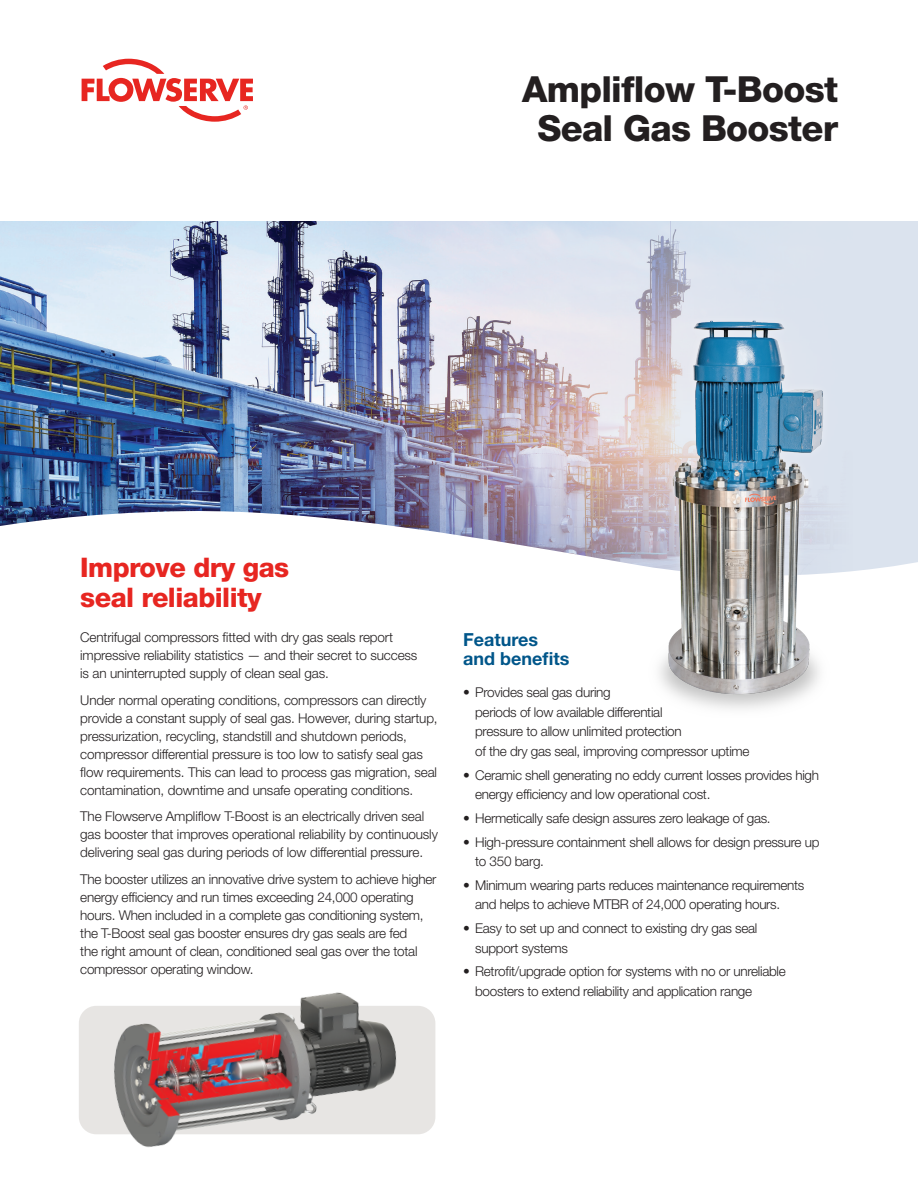
<style>
.page{position:relative;width:918px;height:1188px;background:#fff}
.page>*{position:absolute;margin:0;border:0;box-sizing:border-box;transform-origin:0 0}
.t1{font:800 36px/39px "Helvetica Neue LT Std";letter-spacing:-.02em;color:#231f20;text-align:center}
.Subhead_Level_1__blu{font:800 27px/30px "Helvetica Neue LT Std";letter-spacing:-.02em;color:#e72621}
.Subhead_Level_1__blu-2{font:700 18px/19.5px "Helvetica Neue LT Std";color:#00568a}
.Body_copy{font:300 13.5px/18px "Helvetica Neue LT Std";letter-spacing:-.015em;color:#231f20}
</style>
<div class="page">
<svg style="left:82px;top:59px;width:171px;height:63px"></svg>
<img style="left:0;top:221px;width:907px;height:288px">
<svg style="left:0;top:509px;width:918px;height:62px"></svg>
<div style="left:79px;top:1006px;width:356px;height:128px;background:#e7e5e3;border-radius:17px"></div>
<img style="left:79px;top:992px;width:318px;height:156px">
<div style="left:646px;top:312px;width:186px;height:409px;background:#fff;opacity:.38"></div>
<img style="left:647px;top:317px;width:205px;height:400px">
<h1 class="t1" style="left:522px;top:70px;width:317px">Ampliflow T-Boost<br>Seal Gas Booster</h1>
<p class="Subhead_Level_1__blu" style="left:80px;top:552px;width:211px">Improve dry gas seal reliability</p>
<p class="Body_copy" style="left:80px;top:628px;width:339px">Centrifugal compressors fitted with dry gas seals report impressive reliability statistics — and their secret to success is an uninterrupted supply of clean seal gas.</p>
<p class="Body_copy" style="left:80px;top:691px;width:359px">Under normal operating conditions, compressors can directly provide a constant supply of seal gas. However, during startup, pressurization, recycling, standstill and shutdown periods, compressor differential pressure is too low to satisfy seal gas flow requirements. This can lead to process gas migration, seal contamination, downtime and unsafe operating conditions.</p>
<p class="Body_copy" style="left:80px;top:807px;width:359px">The Flowserve Ampliflow T-Boost is an electrically driven seal gas booster that improves operational reliability by continuously delivering seal gas during periods of low differential pressure.</p>
<p class="Body_copy" style="left:80px;top:870px;width:358px">The booster utilizes an innovative drive system to achieve higher energy efficiency and run times exceeding 24,000 operating hours. When included in a complete gas conditioning system, the T-Boost seal gas booster ensures dry gas seals are fed<br>the right amount of clean, conditioned seal gas over the total compressor operating window.</p>
<p class="Subhead_Level_1__blu-2" style="left:463px;top:629px;width:108px">Features and benefits</p>
<p class="Body_copy" style="left:475px;top:682px;width:276px;line-height:19.5px;text-indent:-12px">• Provides seal gas during<br>periods of low available differential<br>pressure to allow unlimited protection<br>of the dry gas seal, improving compressor uptime</p>
<p class="Body_copy" style="left:475px;top:765px;width:345px;line-height:19.5px;text-indent:-12px">• Ceramic shell generating no eddy current losses provides high energy efficiency and low operational cost.</p>
<p class="Body_copy" style="left:463px;top:809px;width:309px">• Hermetically safe design assures zero leakage of gas.</p>
<p class="Body_copy" style="left:475px;top:832px;width:346px;line-height:19.5px;text-indent:-12px">• High-pressure containment shell allows for design pressure up to 350 barg.</p>
<p class="Body_copy" style="left:475px;top:875px;width:331px;line-height:19.5px;text-indent:-12px">• Minimum wearing parts reduces maintenance requirements and helps to achieve MTBR of 24,000 operating hours.</p>
<p class="Body_copy" style="left:475px;top:918px;width:284px;line-height:19.5px;text-indent:-12px">• Easy to set up and connect to existing dry gas seal support systems</p>
<p class="Body_copy" style="left:475px;top:961px;width:312px;line-height:19.5px;text-indent:-12px">• Retrofit/upgrade option for systems with no or unreliable boosters to extend reliability and application range</p>
</div>
